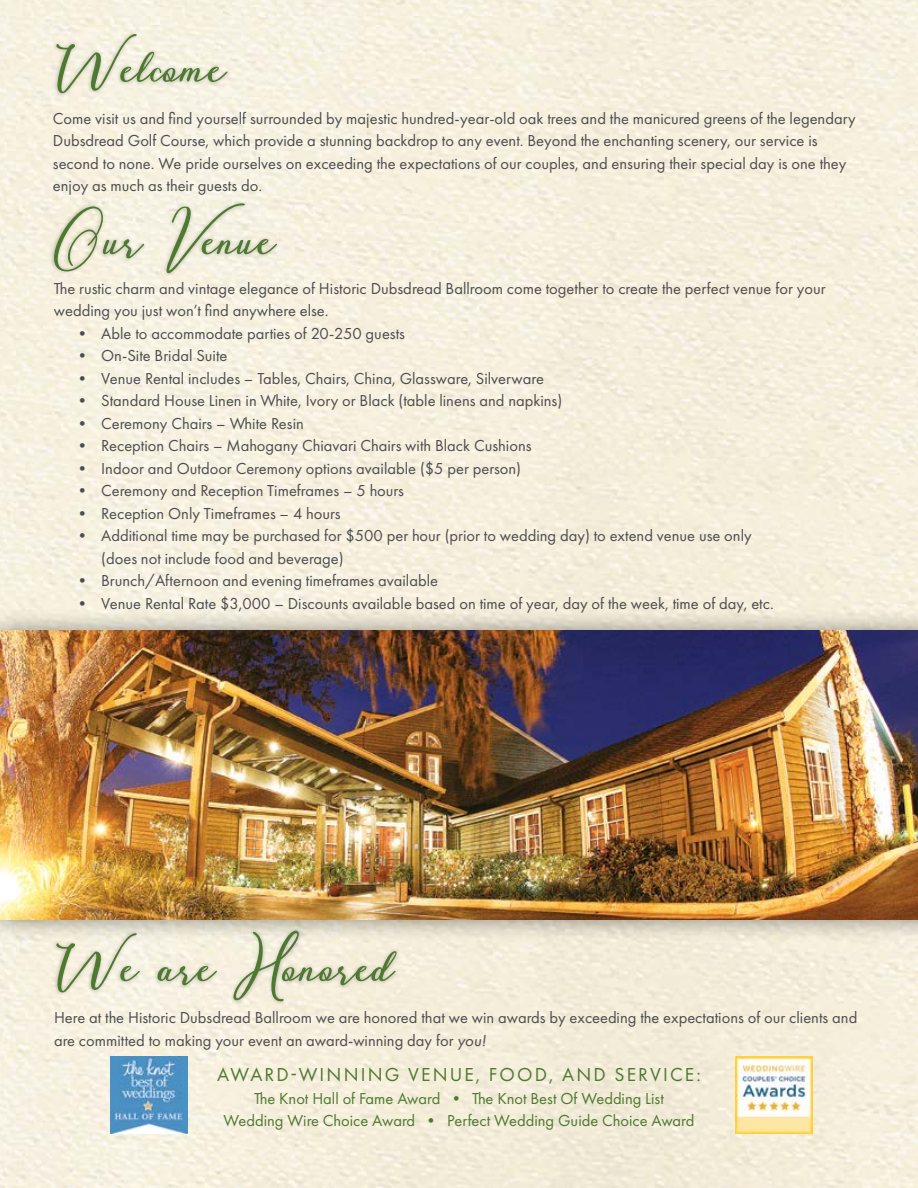
<style>
.page{position:relative;width:918px;height:1188px;background:#fff}
.page>*{position:absolute;margin:0;border:0;box-sizing:border-box;transform-origin:0 0}
.t1{font:60px "Paullina";color:#4e7930}
.t2{font:19.5px "Futura PT";letter-spacing:.11em;color:#4e7930}
.t3{font:16.5px/22.5px "Futura PT";color:#4d4d4f}
.t4{font:16.5px/22.5px "Futura PT";color:#4e7930;text-align:center}
.s1{font-style:italic}
</style>
<div class="page">
<img style="left:0;top:0;width:918px;height:1188px">
<div style="left:0;top:608px;width:918px;height:334px;background:#000;opacity:.45"></div>
<img style="left:0;top:631px;width:918px;height:289px">
<div style="left:53px;top:31px;width:179px;height:66px;background:#000;opacity:.25"></div>
<div style="left:50px;top:200px;width:231px;height:78px;background:#000;opacity:.25"></div>
<div style="left:53px;top:928px;width:349px;height:78px;background:#000;opacity:.25"></div>
<img style="left:110px;top:1056px;width:77px;height:77px">
<img style="left:736px;top:1056px;width:77px;height:77px">
<h1 class="t1" style="left:54px;top:25px;width:173px">Welcome</h1>
<p class="t3" style="left:53px;top:107px;width:804px">Come visit us and find yourself surrounded by majestic hundred-year-old oak trees and the manicured greens of the legendary Dubsdread Golf Course, which provide a stunning backdrop to any event. Beyond the enchanting scenery, our service is second to none. We pride ourselves on exceeding the expectations of our couples, and ensuring their special day is one they enjoy as much as their guests do.</p>
<h1 class="t1" style="left:54px;top:197px;width:222px">Our Venue</h1>
<p class="t3" style="left:54px;top:277px;width:773px">The rustic charm and vintage elegance of Historic Dubsdread Ballroom come together to create the perfect venue for your wedding you just won’t find anywhere else.</p>
<p class="t3" style="left:74px;top:322px;width:332px">• Able to accommodate parties of 20-250 guests</p>
<p class="t3" style="left:74px;top:344px;width:155px">• On-Site Bridal Suite</p>
<p class="t3" style="left:74px;top:367px;width:471px">• Venue Rental includes – Tables, Chairs, China, Glassware, Silverware</p>
<p class="t3" style="left:74px;top:389px;width:490px">• Standard House Linen in White, Ivory or Black (table linens and napkins)</p>
<p class="t3" style="left:74px;top:412px;width:231px">• Ceremony Chairs – White Resin</p>
<p class="t3" style="left:74px;top:434px;width:459px">• Reception Chairs – Mahogany Chiavari Chairs with Black Cushions</p>
<p class="t3" style="left:74px;top:457px;width:448px">• Indoor and Outdoor Ceremony options available ($5 per person)</p>
<p class="t3" style="left:74px;top:479px;width:331px">• Ceremony and Reception Timeframes – 5 hours</p>
<p class="t3" style="left:74px;top:502px;width:268px">• Reception Only Timeframes – 4 hours</p>
<p class="t3" style="left:101px;top:524px;width:652px;text-indent:-27px">• Additional time may be purchased for $500 per hour (prior to wedding day) to extend venue use only (does not include food and beverage)</p>
<p class="t3" style="left:74px;top:569px;width:365px">• Brunch/Afternoon and evening timeframes available</p>
<p class="t3" style="left:74px;top:592px;width:701px">• Venue Rental Rate $3,000 – Discounts available based on time of year, day of the week, time of day, etc.</p>
<h1 class="t1" style="left:54px;top:924px;width:341px">We are Honored</h1>
<p class="t3" style="left:54px;top:1007px;width:805px">Here at the Historic Dubsdread Ballroom we are honored that we win awards by exceeding the expectations of our clients and are committed to making your event an award-winning day for <span class="s1">you!</span></p>
<p class="t2" style="left:217px;top:1063px;width:485px">AWARD-WINNING VENUE, FOOD, AND SERVICE:</p>
<p class="t4" style="left:224px;top:1087px;width:472px">The Knot Hall of Fame Award • The Knot Best Of Wedding List<br>Wedding Wire Choice Award • Perfect Wedding Guide Choice Award</p>
</div>
